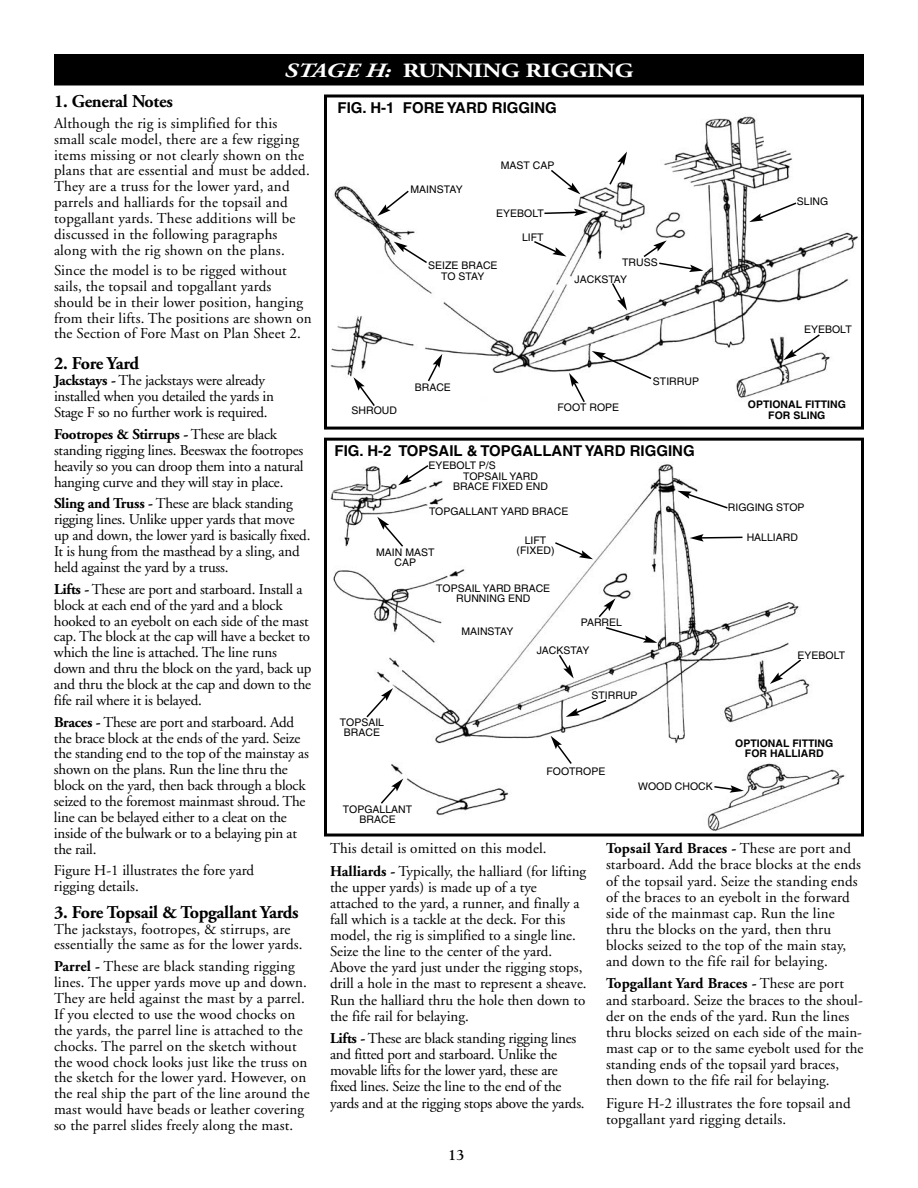
<style>
.page{position:relative;width:918px;height:1188px;background:#fff}
.page>*{position:absolute;margin:0;border:0;box-sizing:border-box;transform-origin:0 0}
.t1{font:700 20.25px "Adobe Garamond";letter-spacing:-.015em;color:#fff;scale:1.25 1}
.t2{font:700 18px "Adobe Garamond";letter-spacing:-.015em;color:#000}
.t3{font:700 18px "Adobe Garamond";letter-spacing:-.035em;color:#000}
.t4{font:15px/15.9px "Adobe Garamond";color:#000}
.t5{font:700 15px "Helvetica";color:#000}
.t6{font:700 15px "Goudy";color:#000}
.t7{font:10.5px/10.5px "Helvetica";color:#000;text-align:center}
.t8{font:700 10.5px/10.5px "Helvetica";color:#000;text-align:center}
.s1{font-style:italic}
.s2{font-weight:700}
</style>
<div class="page">
<div style="left:54px;top:54px;width:810px;height:32px;background:#000"></div>
<img style="left:330px;top:116px;width:528px;height:282px">
<div style="left:324px;top:94px;width:540px;height:336px;border:3px solid #000"></div>
<img style="left:330px;top:464px;width:515px;height:367px">
<div style="left:324px;top:438px;width:540px;height:399px;border:3px solid #000"></div>
<svg style="left:377px;top:189px;width:33px;height:27px"></svg>
<svg style="left:394px;top:242px;width:35px;height:23px"></svg>
<svg style="left:549px;top:168px;width:31px;height:26px"></svg>
<svg style="left:543px;top:209px;width:45px;height:7px"></svg>
<svg style="left:532px;top:240px;width:35px;height:17px"></svg>
<svg style="left:608px;top:152px;width:19px;height:34px"></svg>
<svg style="left:783px;top:333px;width:38px;height:27px"></svg>
<svg style="left:749px;top:201px;width:49px;height:21px"></svg>
<svg style="left:611px;top:281px;width:16px;height:29px"></svg>
<svg style="left:642px;top:240px;width:61px;height:32px"></svg>
<svg style="left:426px;top:354px;width:16px;height:29px"></svg>
<svg style="left:353px;top:377px;width:23px;height:29px"></svg>
<svg style="left:592px;top:351px;width:61px;height:29px"></svg>
<svg style="left:569px;top:373px;width:17px;height:29px"></svg>
<svg style="left:398px;top:464px;width:32px;height:21px"></svg>
<svg style="left:377px;top:517px;width:28px;height:31px"></svg>
<svg style="left:553px;top:541px;width:40px;height:18px"></svg>
<svg style="left:365px;top:688px;width:28px;height:31px"></svg>
<svg style="left:379px;top:779px;width:24px;height:26px"></svg>
<svg style="left:557px;top:653px;width:17px;height:26px"></svg>
<svg style="left:604px;top:626px;width:53px;height:17px"></svg>
<svg style="left:597px;top:598px;width:19px;height:21px"></svg>
<svg style="left:677px;top:491px;width:52px;height:19px"></svg>
<svg style="left:690px;top:534px;width:54px;height:8px"></svg>
<svg style="left:566px;top:699px;width:42px;height:18px"></svg>
<svg style="left:551px;top:736px;width:22px;height:30px"></svg>
<svg style="left:770px;top:658px;width:33px;height:26px"></svg>
<svg style="left:713px;top:785px;width:31px;height:8px"></svg>
<h1 class="t1" style="left:285px;top:62px;width:280px"><span class="s1">STAGE H:</span> RUNNING RIGGING</h1>
<p class="t5" style="left:338px;top:102px;width:221px">FIG. H-1 FORE YARD RIGGING</p>
<p class="t2" style="left:54px;top:95px;width:120px">1. General Notes</p>
<p class="t4" style="left:54px;top:116px;width:257px">Although the rig is simplified for this small scale model, there are a few rigging items missing or not clearly shown on the plans that are essential and must be added.<br>They are a truss for the lower yard, and parrels and halliards for the topsail and topgallant yards. These additions will be discussed in the following paragraphs along with the rig shown on the plans.</p>
<p class="t4" style="left:54px;top:264px;width:259px">Since the model is to be rigged without sails, the topsail and topgallant yards should be in their lower position, hanging from their lifts. The positions are shown on the Section of Fore Mast on Plan Sheet 2.</p>
<p class="t3" style="left:54px;top:357px;width:87px">2. Fore Yard</p>
<p class="t4" style="left:54px;top:374px;width:222px"><span class="s2">Jackstays -</span> The jackstays were already installed when you detailed the yards in<br>Stage F so no further work is required.</p>
<p class="t4" style="left:54px;top:428px;width:251px"><span class="s2">Footropes &amp; Stirrups -</span> These are black standing rigging lines. Beeswax the footropes heavily so you can droop them into a natural hanging curve and they will stay in place.</p>
<p class="t4" style="left:54px;top:497px;width:258px"><span class="s2">Sling and Truss -</span> These are black standing rigging lines. Unlike upper yards that move up and down, the lower yard is basically fixed.<br>It is hung from the masthead by a sling, and held against the yard by a truss.</p>
<p class="t4" style="left:54px;top:582px;width:259px"><span class="s2">Lifts -</span> These are port and starboard. Install a block at each end of the yard and a block hooked to an eyebolt on each side of the mast cap. The block at the cap will have a becket to which the line is attached. The line runs down and thru the block on the yard, back up and thru the block at the cap and down to the fife rail where it is belayed.</p>
<p class="t4" style="left:54px;top:715px;width:256px"><span class="s2">Braces -</span> These are port and starboard. Add the brace block at the ends of the yard. Seize the standing end to the top of the mainstay as shown on the plans. Run the line thru the block on the yard, then back through a block seized to the foremost mainmast shroud. The line can be belayed either to a cleat on the inside of the bulwark or to a belaying pin at the rail.</p>
<p class="t4" style="left:54px;top:864px;width:202px">Figure H-1 illustrates the fore yard rigging details.</p>
<p class="t2" style="left:54px;top:905px;width:246px">3. Fore Topsail &amp; Topgallant Yards</p>
<p class="t4" style="left:54px;top:922px;width:250px">The jackstays, footropes, &amp; stirrups, are essentially the same as for the lower yards.</p>
<p class="t4" style="left:54px;top:960px;width:257px"><span class="s2">Parrel -</span> These are black standing rigging lines. The upper yards move up and down.<br>They are held against the mast by a parrel.<br>If you elected to use the wood chocks on the yards, the parrel line is attached to the chocks. The parrel on the sketch without the wood chock looks just like the truss on the sketch for the lower yard. However, on the real ship the part of the line around the mast would have beads or leather covering so the parrel slides freely along the mast.</p>
<p class="t7" style="left:501px;top:161px;width:55px">MAST CAP</p>
<p class="t7" style="left:496px;top:209px;width:49px">EYEBOLT</p>
<p class="t7" style="left:411px;top:185px;width:54px">MAINSTAY</p>
<p class="t7" style="left:797px;top:197px;width:33px">SLING</p>
<p class="t7" style="left:522px;top:233px;width:23px">LIFT</p>
<p class="t7" style="left:622px;top:258px;width:37px">TRUSS</p>
<p class="t7" style="left:428px;top:261px;width:71px">SEIZE BRACE<br>TO STAY</p>
<p class="t7" style="left:575px;top:275px;width:54px">JACKSTAY</p>
<p class="t7" style="left:804px;top:325px;width:49px">EYEBOLT</p>
<p class="t7" style="left:653px;top:377px;width:48px">STIRRUP</p>
<p class="t7" style="left:415px;top:383px;width:38px">BRACE</p>
<p class="t8" style="left:748px;top:400px;width:99px">OPTIONAL FITTING<br>FOR SLING</p>
<p class="t7" style="left:558px;top:403px;width:63px">FOOT ROPE</p>
<p class="t7" style="left:352px;top:406px;width:47px">SHROUD</p>
<p class="t5" style="left:335px;top:445px;width:362px">FIG. H-2 TOPSAIL &amp; TOPGALLANT YARD RIGGING</p>
<p class="t7" style="left:429px;top:461px;width:69px">EYEBOLT P/S</p>
<p class="t7" style="left:453px;top:472px;width:97px">TOPSAIL YARD<br>BRACE FIXED END</p>
<p class="t7" style="left:728px;top:503px;width:78px">RIGGING STOP</p>
<p class="t7" style="left:747px;top:533px;width:53px">HALLIARD</p>
<p class="t7" style="left:429px;top:507px;width:141px">TOPGALLANT YARD BRACE</p>
<p class="t7" style="left:517px;top:536px;width:39px">LIFT (FIXED)</p>
<p class="t7" style="left:376px;top:548px;width:60px">MAIN MAST<br>CAP</p>
<p class="t7" style="left:436px;top:584px;width:115px">TOPSAIL YARD BRACE<br>RUNNING END</p>
<p class="t7" style="left:461px;top:627px;width:54px">MAINSTAY</p>
<p class="t7" style="left:581px;top:618px;width:43px">PARREL</p>
<p class="t7" style="left:537px;top:646px;width:54px">JACKSTAY</p>
<p class="t7" style="left:798px;top:651px;width:49px">EYEBOLT</p>
<p class="t7" style="left:592px;top:691px;width:48px">STIRRUP</p>
<p class="t7" style="left:340px;top:718px;width:46px">TOPSAIL<br>BRACE</p>
<p class="t8" style="left:735px;top:738px;width:99px">OPTIONAL FITTING<br>FOR HALLIARD</p>
<p class="t7" style="left:546px;top:767px;width:60px">FOOTROPE</p>
<p class="t7" style="left:638px;top:782px;width:76px">WOOD CHOCK</p>
<p class="t7" style="left:343px;top:805px;width:71px">TOPGALLANT<br>BRACE</p>
<p class="t4" style="left:330px;top:839px;width:258px;line-height:22.5px">This detail is omitted on this model.<br><span class="s2">Halliards -</span> Typically, the halliard (for lifting</p>
<p class="t4" style="left:330px;top:880px;width:258px">the upper yards) is made up of a tye attached to the yard, a runner, and finally a fall which is a tackle at the deck. For this model, the rig is simplified to a single line.<br>Seize the line to the center of the yard.<br>Above the yard just under the rigging stops, drill a hole in the mast to represent a sheave.<br>Run the halliard thru the hole then down to the fife rail for belaying.</p>
<p class="t4" style="left:330px;top:1032px;width:256px"><span class="s2">Lifts -</span> These are black standing rigging lines and fitted port and starboard. Unlike the movable lifts for the lower yard, these are fixed lines. Seize the line to the end of the yards and at the rigging stops above the yards.</p>
<p class="t4" style="left:606px;top:842px;width:257px"><span class="s2">Topsail Yard Braces -</span> These are port and starboard. Add the brace blocks at the ends of the topsail yard. Seize the standing ends of the braces to an eyebolt in the forward side of the mainmast cap. Run the line thru the blocks on the yard, then thru blocks seized to the top of the main stay, and down to the fife rail for belaying.</p>
<p class="t4" style="left:606px;top:977px;width:259px"><span class="s2">Topgallant Yard Braces -</span> These are port and starboard. Seize the braces to the shoul&shy;der on the ends of the yard. Run the lines thru blocks seized on each side of the main&shy;mast cap or to the same eyebolt used for the standing ends of the topsail yard braces, then down to the fife rail for belaying.</p>
<p class="t4" style="left:606px;top:1096px;width:246px">Figure H-2 illustrates the fore topsail and topgallant yard rigging details.</p>
<p class="t6" style="left:448px;top:1146px;width:18px">13</p>
</div>
